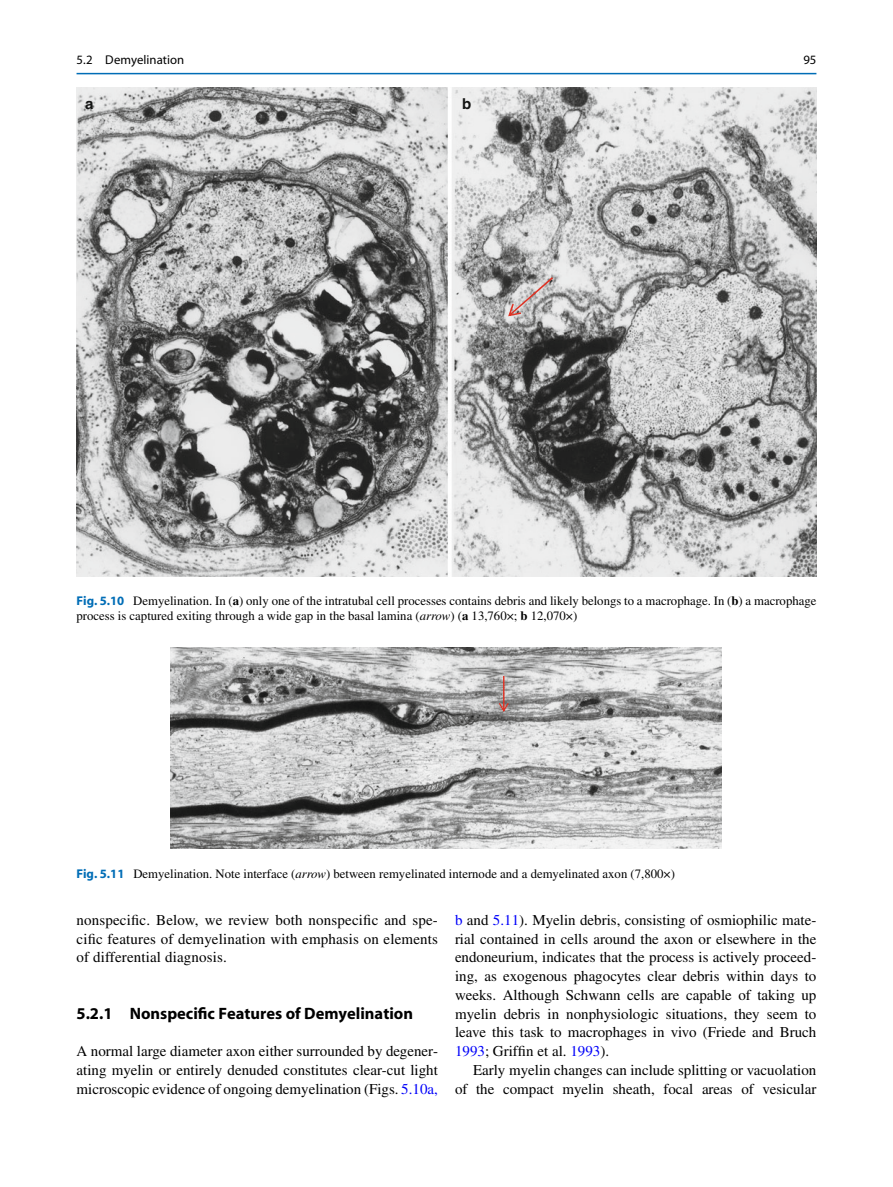
<style>
.page{position:relative;width:893px;height:1187px;background:#fff}
.page>*{position:absolute;margin:0;border:0;box-sizing:border-box;transform-origin:0 0}
.t1{font:700 16.5px "Gppvqx Lwpbbb Vntlwv Myriad";color:#000}
.t2{font:15px/18.8px "Rkwbxb Bylsdw Mfqbfd Times";color:#000;text-align:justify}
.t3{font:700 15px "Ltxcyd Rxjccc Sjyltp Helvetica";color:#131413}
.t4{font:12.75px/15px "Rkwbxb Bylsdw Mfqbfd Times";color:#000}
.t5{font:12.75px "Mxcdlg Ktnrts Mnlkmh Myriad";color:#000}
.s1{font-family:"Gppvqx Lwpbbb Vntlwv Myriad";font-weight:700;color:#006db6}
.s2{font-family:"Mjsvtn Njwfvt Dbjhkc Times";font-weight:700}
.s3{font-family:"Nbpsyb Cyjlkd Cvxwmj Times";font-style:italic}
.s4{color:#0000fa}
</style>
<div class="page">
<img style="left:77px;top:88px;width:739px;height:488px">
<svg style="left:508px;top:277px;width:45px;height:39px;background:#b3a8a7"></svg>
<img style="left:171px;top:647px;width:551px;height:201px">
<svg style="left:499px;top:676px;width:9px;height:36px"></svg>
<hr style="left:77px;top:73px;width:739px;height:1px;background:#006db6">
<p class="t5" style="left:77px;top:55px;width:109px">5.2 Demyelination</p>
<p class="t3" style="left:85px;top:94px;width:10px">a</p>
<p class="t3" style="left:462px;top:94px;width:11px">b</p>
<p class="t5" style="left:803px;top:55px;width:14px">95</p>
<p class="t4" style="left:77px;top:594px;width:741px"><span class="s1">Fig. 5.10</span> Demyelination. In ( <span class="s2">a</span> ) only one of the intratubal cell processes contains debris and likely belongs to a macrophage. In ( <span class="s2">b</span> ) a macrophage process is captured exiting through a wide gap in the basal lamina ( <span class="s3">arrow</span> ) ( <span class="s2">a</span> 13,760×; <span class="s2">b</span> 12,070×)</p>
<p class="t4" style="left:76px;top:867px;width:600px"><span class="s1">Fig. 5.11</span> Demyelination. Note interface ( <span class="s3">arrow</span> ) between remyelinated internode and a demyelinated axon (7,800×)</p>
<p class="t2" style="left:77px;top:911px;width:363px">nonspecific. Below, we review both nonspecific and spe&shy;cific features of demyelination with emphasis on elements of differential diagnosis.</p>
<p class="t1" style="left:77px;top:1006px;width:338px">5.2.1 Nonspecific Features of Demyelination</p>
<p class="t2" style="left:77px;top:1043px;width:363px">A normal large diameter axon either surrounded by degener&shy;ating myelin or entirely denuded constitutes clear-cut light microscopic evidence of ongoing demyelination (Figs. <span class="s4">5.10a,</span></p>
<p class="t2" style="left:455px;top:911px;width:363px"><span class="s4">b</span> and <span class="s4">5.11</span> ). Myelin debris, consisting of osmiophilic mate&shy;rial contained in cells around the axon or elsewhere in the endoneurium, indicates that the process is actively proceed&shy;ing, as exogenous phagocytes clear debris within days to weeks. Although Schwann cells are capable of taking up myelin debris in nonphysiologic situations, they seem to leave this task to macrophages in vivo (Friede and Bruch <span class="s4">1993</span> ; Griffin et al. <span class="s4">1993</span> ).</p>
<p class="t2" style="left:455px;top:1061px;width:363px;text-align:right">Early myelin changes can include splitting or vacuolation<br>of the compact myelin sheath, focal areas of vesicular</p>
</div>
